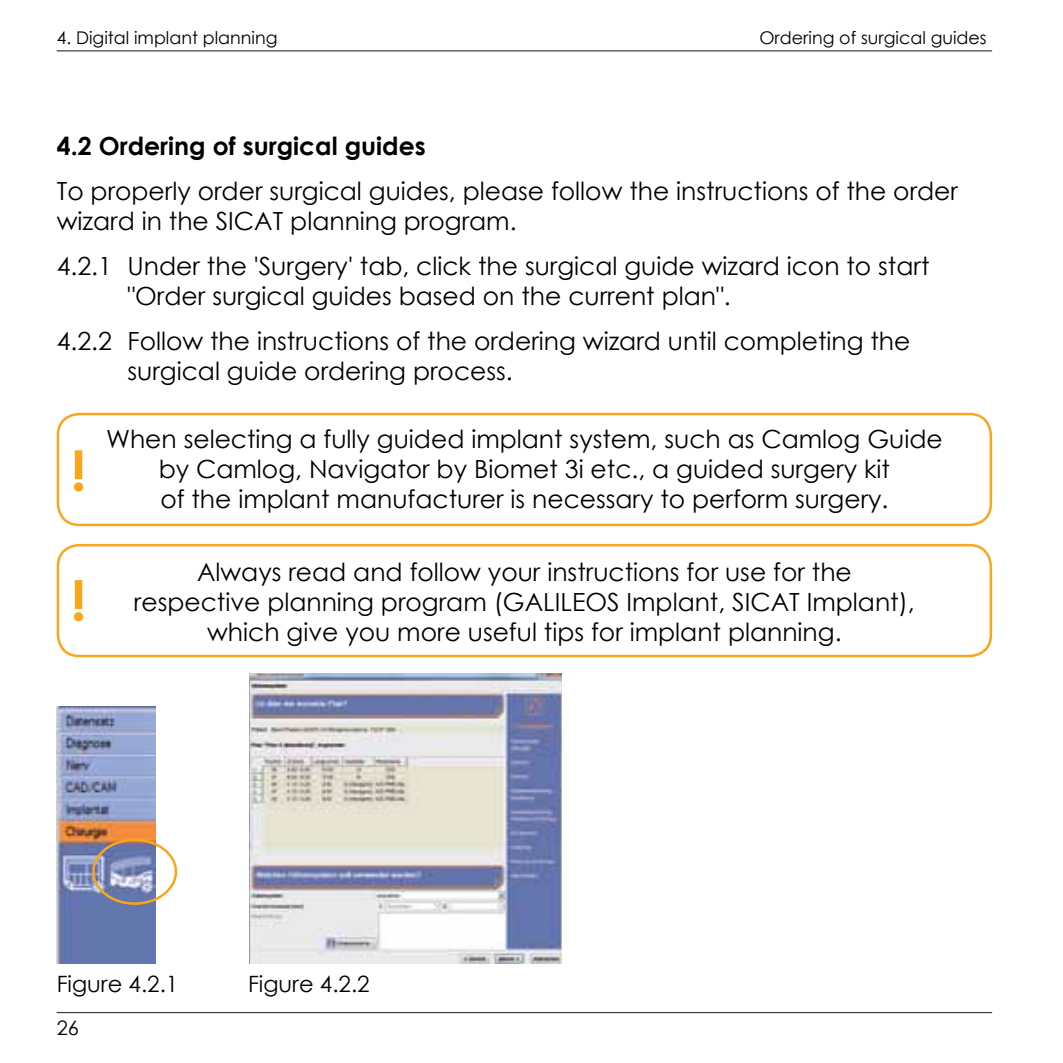
<style>
.page{position:relative;width:1063px;height:1063px;background:#fff}
.page>*{position:absolute;margin:0;border:0;box-sizing:border-box;transform-origin:0 0}
.t1{font:700 55px "Century Gothic";color:#faa61a}
.t2{font:25px/30px "Century Gothic";color:#000}
.t3{font:700 25px "Century Gothic";color:#000}
.t4{font:22.5px "Century Gothic";color:#000}
.t5{font:20px "Century Gothic";color:#000}
.t6{font:17.5px "Century Gothic";color:#000}
</style>
<div class="page">
<hr style="left:57px;top:1012px;width:935px;height:1px;background:#000">
<hr style="left:57px;top:50px;width:935px;height:1px;background:#000">
<img style="left:57px;top:706px;width:99px;height:258px">
<div style="left:92px;top:839px;width:85px;height:66px;border:2px solid #faa61a;border-radius:50%"></div>
<div style="left:57px;top:413px;width:935px;height:113px;border:2px solid #faa61a;border-radius:21px"></div>
<div style="left:57px;top:544px;width:935px;height:113px;border:2px solid #faa61a;border-radius:21px"></div>
<img style="left:249px;top:673px;width:313px;height:291px">
<p class="t6" style="left:57px;top:27px;width:222px">4. Digital implant planning</p>
<p class="t6" style="left:759px;top:27px;width:229px">Ordering of surgical guides</p>
<p class="t3" style="left:57px;top:130px;width:370px">4.2 Ordering of surgical guides</p>
<p class="t2" style="left:57px;top:176px;width:903px">To properly order surgical guides, please follow the instructions of the order wizard in the SICAT planning program.</p>
<p class="t2" style="left:128px;top:251px;width:804px;text-indent:-71px">4.2.1 Under the 'Surgery' tab, click the surgical guide wizard icon to start "Order surgical guides based on the current plan".</p>
<p class="t2" style="left:128px;top:326px;width:784px;text-indent:-71px">4.2.2 Follow the instructions of the ordering wizard until completing the surgical guide ordering process.</p>
<h1 class="t1" style="left:71px;top:436px;width:17px">!</h1>
<h1 class="t1" style="left:71px;top:566px;width:17px">!</h1>
<p class="t2" style="left:106px;top:424px;width:838px;text-align:center">When selecting a fully guided implant system, such as Camlog Guide by Camlog, Navigator by Biomet 3i etc., a guided surgery kit<br>of the implant manufacturer is necessary to perform surgery.</p>
<p class="t2" style="left:134px;top:556px;width:783px;text-align:center">Always read and follow your instructions for use for the respective planning program (GALILEOS Implant, SICAT Implant), which give you more useful tips for implant planning.</p>
<p class="t4" style="left:57px;top:970px;width:123px">Figure 4.2.1</p>
<p class="t5" style="left:57px;top:1015px;width:24px">26</p>
<p class="t4" style="left:248px;top:970px;width:123px">Figure 4.2.2</p>
</div>
